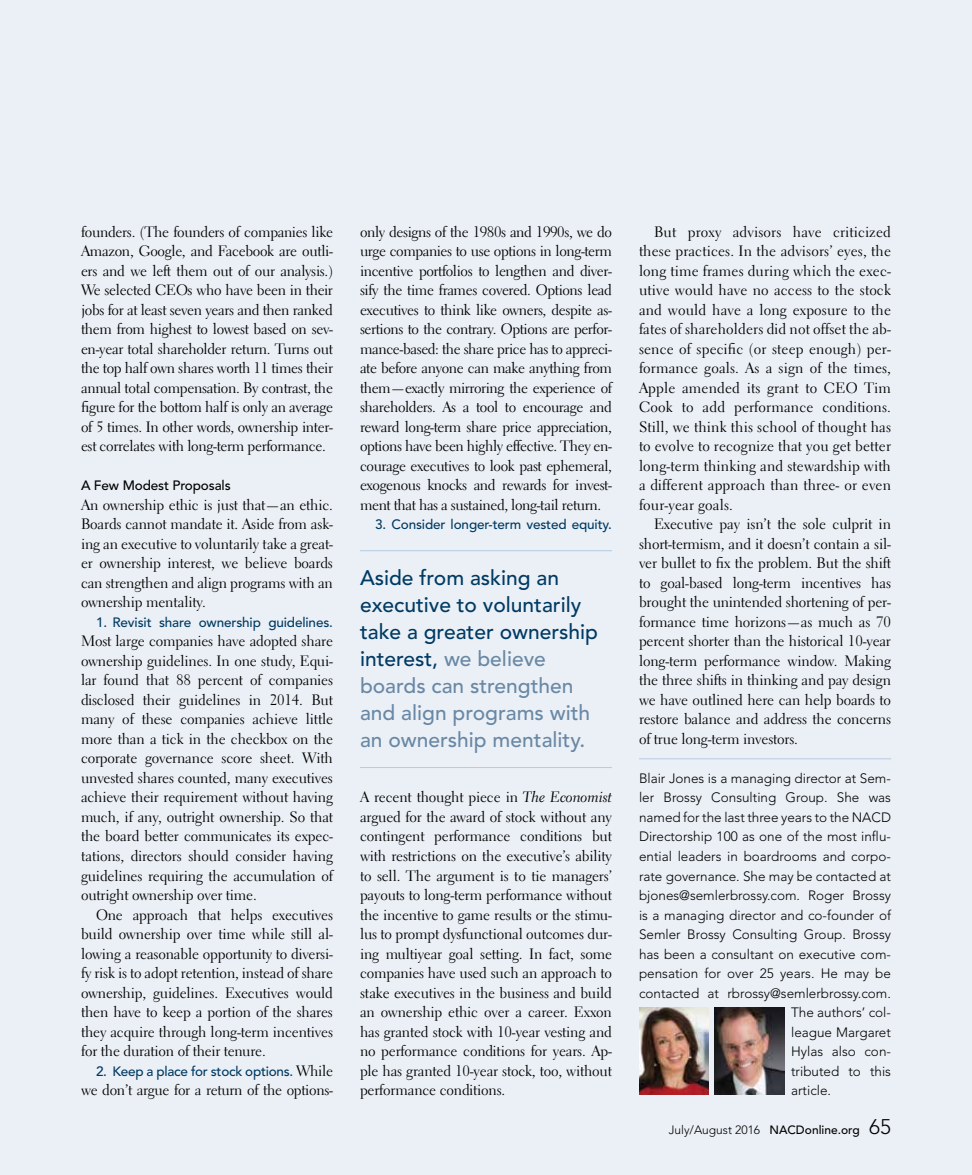
<style>
.page{position:relative;width:972px;height:1175px;background:#fff}
.page>*{position:absolute;margin:0;border:0;box-sizing:border-box;transform-origin:0 0}
.PULL_QUOTE{font:500 21px/27px "Avenir";color:#003a63}
.BODY_TEXT{font:15px/19.5px "Electra LH";letter-spacing:-.01em;color:#000;text-align:justify}
.BODY_TEXT_1ST_PARA{font:15px/19.5px "Electra LH";letter-spacing:-.01em;color:#000;text-align:justify}
.BIO{font:300 13.5px "Avenir";color:#000}
.t1{font:500 13.5px "Avenir";letter-spacing:-.01em;color:#003a63}
.Subhead{font:500 13.5px "Avenir";letter-spacing:-.01em;color:#000}
.t2{font:300 12px "Avenir";color:#000}
.s1{font-family:"Electra LH";font-weight:400;font-size:15px;color:#000}
.s2{color:#6988a5}
.s3{font-family:"Electra LH Cursive"}
.s4{font-weight:500}
.s5{font-size:21px}
</style>
<div class="page">
<div style="left:0;top:0;width:972px;height:1174px;background:#ebf0f6"></div>
<hr style="left:639px;top:758px;width:252px;height:1px;background:#b5cbdf">
<img style="left:639px;top:1007px;width:69px;height:87px">
<img style="left:715px;top:1007px;width:69px;height:87px">
<hr style="left:360px;top:550px;width:252px;height:1px;background:#b5cbdf">
<hr style="left:360px;top:767px;width:252px;height:1px;background:#b5cbdf">
<p class="BODY_TEXT" style="left:81px;top:222px;width:254px">founders. (The founders of companies like Amazon, Google, and Facebook are outli&shy;ers and we left them out of our analysis.)<br>We selected CEOs who have been in their jobs for at least seven years and then ranked them from highest to lowest based on sev&shy;en-year total shareholder return. Turns out the top half own shares worth 11 times their annual total compensation. By contrast, the figure for the bottom half is only an average of 5 times. In other words, ownership inter&shy;est correlates with long-term performance.</p>
<p class="Subhead" style="left:81px;top:478px;width:151px">A Few Modest Proposals</p>
<p class="BODY_TEXT_1ST_PARA" style="left:81px;top:495px;width:254px">An ownership ethic is just that—an ethic.<br>Boards cannot mandate it. Aside from ask&shy;ing an executive to voluntarily take a great&shy;er ownership interest, we believe boards can strengthen and align programs with an ownership mentality.</p>
<p class="t1" style="left:96px;top:614px;width:238px">1. Revisit share ownership guidelines.</p>
<p class="BODY_TEXT" style="left:81px;top:631px;width:254px">Most large companies have adopted share ownership guidelines. In one study, Equi&shy;lar found that 88 percent of companies disclosed their guidelines in 2014. But many of these companies achieve little more than a tick in the checkbox on the corporate governance score sheet. With unvested shares counted, many executives achieve their requirement without having much, if any, outright ownership. So that the board better communicates its expec&shy;tations, directors should consider having guidelines requiring the accumulation of outright ownership over time.</p>
<p class="BODY_TEXT" style="left:81px;top:904px;width:254px;text-indent:15px">One approach that helps executives build ownership over time while still al&shy;lowing a reasonable opportunity to diversi&shy;fy risk is to adopt retention, instead of share ownership, guidelines. Executives would then have to keep a portion of the shares they acquire through long-term incentives for the duration of their tenure.</p>
<p class="t1" style="left:96px;top:1063px;width:238px">2. Keep a place for stock options. <span class="s1">While</span></p>
<p class="BODY_TEXT" style="left:81px;top:1080px;width:254px">we don’t argue for a return of the options-</p>
<p class="BODY_TEXT" style="left:360px;top:222px;width:254px">only designs of the 1980s and 1990s, we do urge companies to use options in long-term incentive portfolios to lengthen and diver&shy;sify the time frames covered. Options lead executives to think like owners, despite as&shy;sertions to the contrary. Options are perfor&shy;mance-based: the share price has to appreci&shy;ate before anyone can make anything from them—exactly mirroring the experience of shareholders. As a tool to encourage and reward long-term share price appreciation, options have been highly effective. They en&shy;courage executives to look past ephemeral, exogenous knocks and rewards for invest&shy;ment that has a sustained, long-tail return.</p>
<p class="t1" style="left:375px;top:517px;width:238px">3. Consider longer-term vested equity.</p>
<p class="PULL_QUOTE" style="left:360px;top:564px;width:240px">Aside from asking an executive to voluntarily take a greater ownership interest, <span class="s2">we believe boards can strengthen and align programs with an ownership mentality.</span></p>
<p class="BODY_TEXT" style="left:360px;top:787px;width:254px">A recent thought piece in <span class="s3">The Economist </span>argued for the award of stock without any contingent performance conditions but with restrictions on the executive’s ability to sell. The argument is to tie managers’ payouts to long-term performance without the incentive to game results or the stimu&shy;lus to prompt dysfunctional outcomes dur&shy;ing multiyear goal setting. In fact, some companies have used such an approach to stake executives in the business and build an ownership ethic over a career. Exxon has granted stock with 10-year vesting and no performance conditions for years. Ap&shy;ple has granted 10-year stock, too, without performance conditions.</p>
<p class="BODY_TEXT" style="left:639px;top:222px;width:254px;text-indent:15px">But proxy advisors have criticized these practices. In the advisors’ eyes, the long time frames during which the exec&shy;utive would have no access to the stock and would have a long exposure to the fates of shareholders did not offset the ab&shy;sence of specific (or steep enough) per&shy;formance goals. As a sign of the times, Apple amended its grant to CEO Tim Cook to add performance conditions.<br>Still, we think this school of thought has to evolve to recognize that you get better long-term thinking and stewardship with a different approach than three- or even four-year goals.</p>
<p class="BODY_TEXT" style="left:639px;top:514px;width:254px;text-indent:15px">Executive pay isn’t the sole culprit in short-termism, and it doesn’t contain a sil&shy;ver bullet to fix the problem. But the shift to goal-based long-term incentives has brought the unintended shortening of per&shy;formance time horizons—as much as 70 percent shorter than the historical 10-year long-term performance window. Making the three shifts in thinking and pay design we have outlined here can help boards to restore balance and address the concerns of true long-term investors.</p>
<p class="BIO" style="left:639px;top:770px;width:254px">Blair Jones is a managing director at Sem-</p>
<p class="BIO" style="left:639px;top:790px;width:253px">ler Brossy Consulting Group. She was</p>
<p class="BIO" style="left:639px;top:809px;width:254px">named for the last three years to the NACD</p>
<p class="BIO" style="left:639px;top:829px;width:254px">Directorship 100 as one of the most influ-</p>
<p class="BIO" style="left:639px;top:848px;width:254px">ential leaders in boardrooms and corpo-</p>
<p class="BIO" style="left:639px;top:868px;width:254px">rate governance. She may be contacted at</p>
<p class="BIO" style="left:639px;top:887px;width:254px">bjones@semlerbrossy.com. Roger Brossy</p>
<p class="BIO" style="left:639px;top:907px;width:254px">is a managing director and co-founder of</p>
<p class="BIO" style="left:639px;top:926px;width:254px">Semler Brossy Consulting Group. Brossy</p>
<p class="BIO" style="left:639px;top:946px;width:254px">has been a consultant on executive com-</p>
<p class="BIO" style="left:639px;top:965px;width:254px">pensation for over 25 years. He may be</p>
<p class="BIO" style="left:639px;top:985px;width:253px">contacted at rbrossy@semlerbrossy.com.</p>
<p class="BIO" style="left:791px;top:1004px;width:101px">The authors’ col-</p>
<p class="BIO" style="left:791px;top:1024px;width:101px">league Margaret</p>
<p class="BIO" style="left:791px;top:1043px;width:101px">Hylas also con-</p>
<p class="BIO" style="left:791px;top:1063px;width:101px">tributed to this</p>
<p class="BIO" style="left:791px;top:1082px;width:41px">article.</p>
<p class="t2" style="left:669px;top:1123px;width:224px">July/August 2016 <span class="s4">NACDonline.org</span> <span class="s5">65</span></p>
</div>
